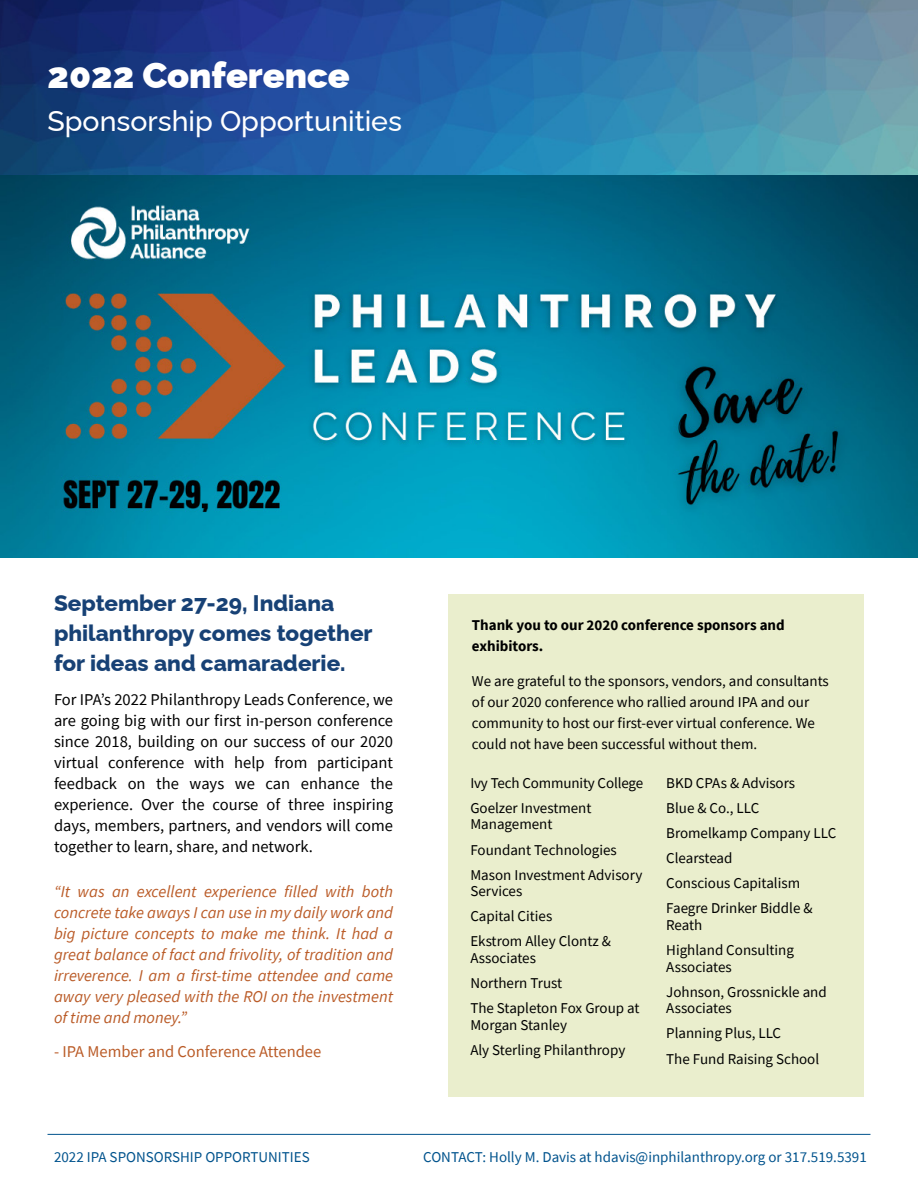
<style>
.page{position:relative;width:918px;height:1188px;background:#fff}
.page>*{position:absolute;margin:0;border:0;box-sizing:border-box;transform-origin:0 0}
.t1{font:900 36px "Raleway";color:#fff}
.t2{font:500 28.5px "Raleway";color:#fff}
.t3{font:800 22.5px/30px "Raleway";color:#174175}
.t4{font:16.5px/21px "Source Sans Pro";color:#000;text-align:justify}
.t5{font:italic 16.5px/21px "Source Sans Pro";color:#ba5b27;text-align:justify}
.t6{font:16.5px "Source Sans Pro";color:#ba5b27}
.t7{font:15px/25.2px "Source Sans Pro";color:#000}
.t8{font:15px "Source Sans Pro";color:#00538d}
.t9{font:700 15px/21px "Source Sans Pro";color:#000}
</style>
<div class="page">
<div style="left:448px;top:594px;width:416px;height:502px;background:#eaeecd"></div>
<img style="left:0;top:0;width:918px;height:175px">
<hr style="left:48px;top:1134px;width:822px;height:1px;background:#00538d">
<img style="left:0;top:175px;width:918px;height:383px">
<h1 class="t1" style="left:48px;top:46px;width:304px">2022 Conference</h1>
<h2 class="t2" style="left:48px;top:98px;width:356px">Sponsorship Opportunities</h2>
<h3 class="t3" style="left:54px;top:585px;width:320px">September 27-29, Indiana philanthropy comes together for ideas and camaraderie.</h3>
<p class="t4" style="left:54px;top:689px;width:341px">For IPA’s 2022 Philanthropy Leads Conference, we are going big with our first in-person conference since 2018, building on our success of our 2020 virtual conference with help from participant feedback on the ways we can enhance the experience. Over the course of three inspiring days, members, partners, and vendors will come together to learn, share, and network.</p>
<p class="t5" style="left:54px;top:881px;width:341px">“It was an excellent experience filled with both concrete take aways I can use in my daily work and big picture concepts to make me think. It had a great balance of fact and frivolity, of tradition and irreverence. I am a first-time attendee and came away very pleased with the ROI on the investment of time and money.”</p>
<p class="t6" style="left:54px;top:1041px;width:269px">- IPA Member and Conference Attendee</p>
<p class="t9" style="left:472px;top:614px;width:314px">Thank you to our 2020 conference sponsors and exhibitors.</p>
<p class="t7" style="left:472px;top:670px;width:359px;line-height:21px">We are grateful to the sponsors, vendors, and consultants of our 2020 conference who rallied around IPA and our community to host our first-ever virtual conference. We could not have been successful without them.</p>
<p class="t7" style="left:470px;top:770px;width:174px">Ivy Tech Community College<br>Goelzer Investment</p>
<p class="t7" style="left:470px;top:812px;width:174px">Management<br>Foundant Technologies<br>Mason Investment Advisory</p>
<p class="t7" style="left:470px;top:879px;width:142px">Services<br>Capital Cities<br>Ekstrom Alley Clontz &amp;</p>
<p class="t7" style="left:470px;top:945px;width:171px">Associates<br>Northern Trust<br>The Stapleton Fox Group at</p>
<p class="t7" style="left:470px;top:1012px;width:157px">Morgan Stanley<br>Aly Sterling Philanthropy</p>
<p class="t7" style="left:666px;top:770px;width:172px">BKD CPAs &amp; Advisors<br>Blue &amp; Co., LLC<br>Bromelkamp Company LLC<br>Clearstead<br>Conscious Capitalism<br>Faegre Drinker Biddle &amp;</p>
<p class="t7" style="left:666px;top:912px;width:129px">Reath<br>Highland Consulting</p>
<p class="t7" style="left:666px;top:954px;width:162px">Associates<br>Johnson, Grossnickle and</p>
<p class="t7" style="left:666px;top:996px;width:155px">Associates<br>Planning Plus, LLC<br>The Fund Raising School</p>
<p class="t8" style="left:54px;top:1148px;width:257px">2022 IPA SPONSORSHIP OPPORTUNITIES</p>
<p class="t8" style="left:423px;top:1148px;width:445px">CONTACT: Holly M. Davis at hdavis@inphilanthropy.org or 317.519.5391</p>
</div>
